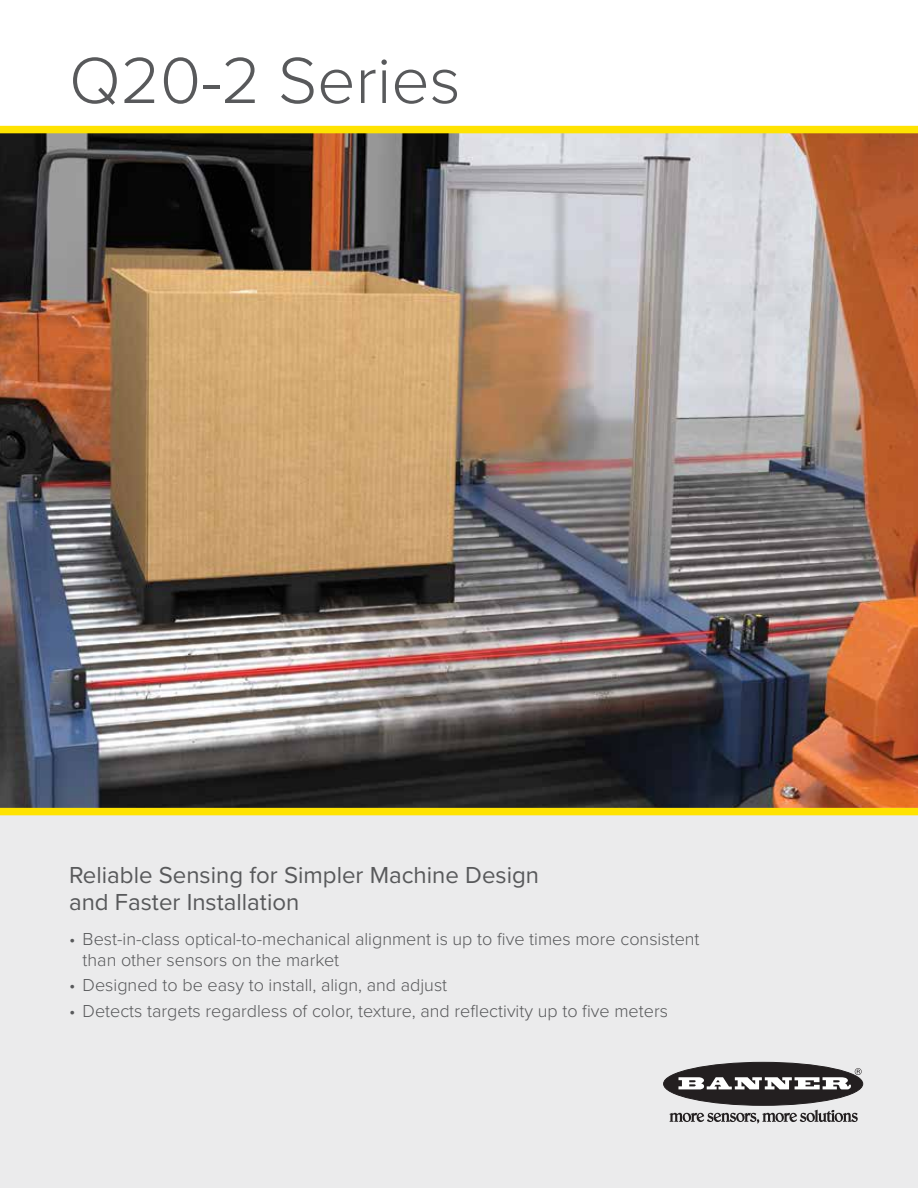
<style>
.page{position:relative;width:918px;height:1188px;background:#fff}
.page>*{position:absolute;margin:0;border:0;box-sizing:border-box;transform-origin:0 0}
.t1{font:300 67.5px "Proxima Nova";color:#58595b}
.t2{font:24px/27px "Proxima Nova";color:#58595b}
.t3{font:300 18px/21px "Proxima Nova";color:#58595b}
</style>
<div class="page">
<img style="left:0;top:133px;width:918px;height:675px">
<div style="left:0;top:126px;width:918px;height:7px;background:#ffe300"></div>
<div style="left:0;top:812px;width:918px;height:376px;background:#ebebec"></div>
<div style="left:664px;top:1062px;width:199px;height:43px;background:#231f20;border-radius:50%"></div>
<div style="left:663px;top:1062px;width:200px;height:44px;border:1px solid #231f20;border-radius:50%"></div>
<svg style="left:678px;top:1068px;width:184px;height:21px"></svg>
<svg style="left:670px;top:1110px;width:188px;height:13px"></svg>
<div style="left:0;top:808px;width:918px;height:7px;background:#ffe300"></div>
<h1 class="t1" style="left:69px;top:30px;width:393px">Q20-2 Series</h1>
<h2 class="t2" style="left:69px;top:861px;width:471px">Reliable Sensing for Simpler Machine Design and Faster Installation</h2>
<p class="t3" style="left:83px;top:927px;width:618px;text-indent:-14px">• Best-in-class optical-to-mechanical alignment is up to five times more consistent than other sensors on the market</p>
<p class="t3" style="left:69px;top:974px;width:380px">• Designed to be easy to install, align, and adjust</p>
<p class="t3" style="left:69px;top:999px;width:600px">• Detects targets regardless of color, texture, and reflectivity up to five meters</p>
</div>
